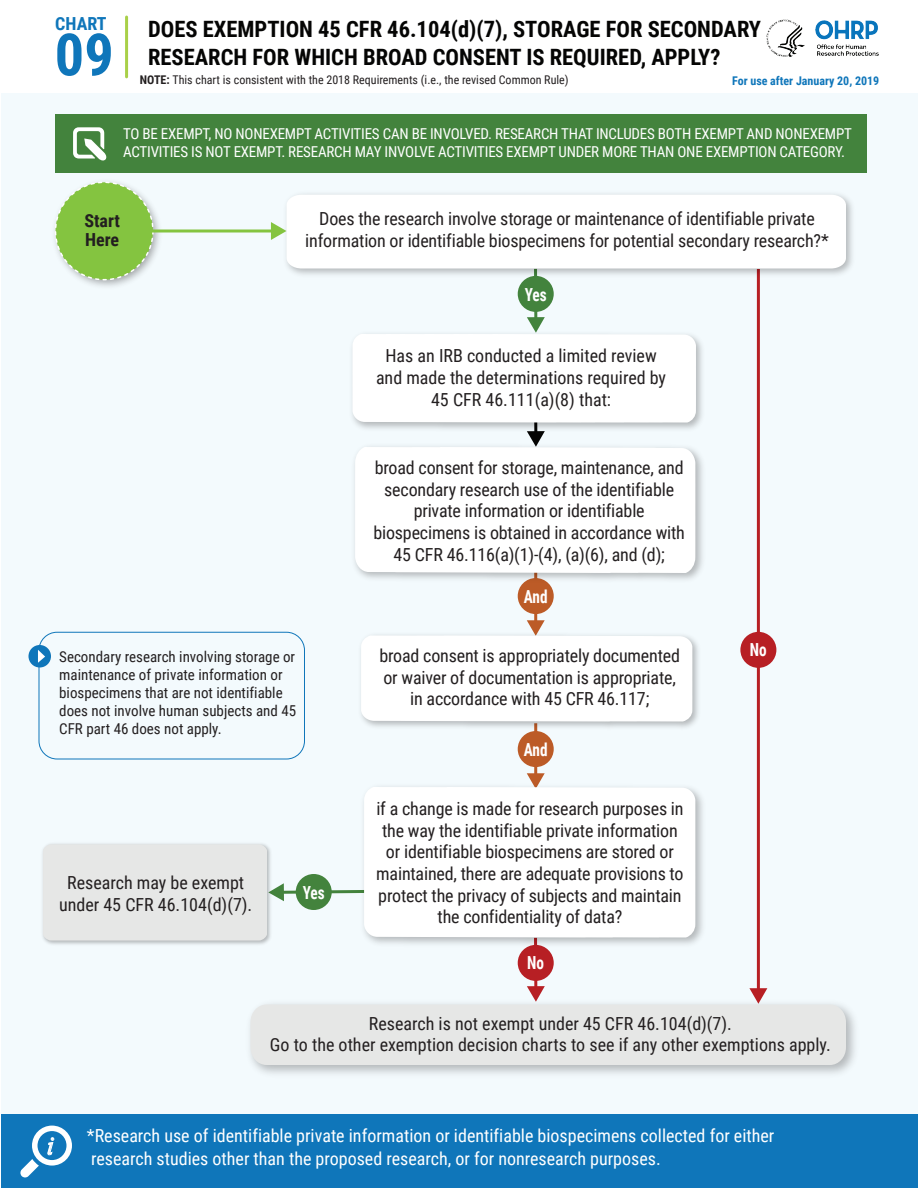
<style>
.page{position:relative;width:918px;height:1188px;background:#fff}
.page>*{position:absolute;margin:0;border:0;box-sizing:border-box;transform-origin:0 0}
.t1{font:700 58.5px "Roboto Condensed";color:#0f76ba}
.t2{font:italic 25.2px "Amasis MT Std";color:#fff}
.t3{font:700 22.5px/28.2px "Roboto Condensed";color:#050504}
.t4{font:18px/21.8px "Roboto Condensed";letter-spacing:-.01em;color:#231f20;text-align:center}
.t5{font:18px/22.5px "Roboto Condensed";color:#fff}
.t6{font:700 18px "Roboto Condensed";color:#fff;scale:.85 1}
.t7{font:700 18px/18.8px "Roboto Condensed";color:#231f20}
.t8{font:700 18px "Roboto Condensed";color:#0f76ba}
.t9{font:15px/18px "Roboto Condensed";letter-spacing:-.015em;color:#fff}
.t10{font:15px/18px "Roboto Condensed";color:#231f20}
.t11{font:12px "Roboto Condensed";color:#231f20}
.t12{font:700 12px "Roboto Condensed";color:#0f76ba}
.s1{font-weight:700}
</style>
<div class="page">
<div style="left:1px;top:94px;width:917px;height:1094px;background:#f3fafd"></div>
<img style="left:54px;top:182px;width:112px;height:105px">
<div style="left:56px;top:182px;width:97px;height:98px;background:#84c440;border-radius:50%"></div>
<div style="left:55px;top:182px;width:99px;height:98px;border:2px dashed #fff;border-radius:50%"></div>
<hr style="left:125px;top:17px;width:3px;height:60px;background:#a9d049">
<div style="left:56px;top:114px;width:811px;height:58px;background:#43833d"></div>
<svg style="left:73px;top:127px;width:34px;height:34px"></svg>
<div style="left:1px;top:1114px;width:917px;height:74px;background:#0f76ba"></div>
<svg style="left:20px;top:1126px;width:52px;height:52px"></svg>
<hr style="left:534px;top:269px;width:3px;height:51px;background:#43833d">
<div style="left:519px;top:277px;width:33px;height:33px;background:#43833d;border-radius:50%"></div>
<div style="left:518px;top:276px;width:36px;height:36px;border:3px solid #43833d;border-radius:50%"></div>
<hr style="left:534px;top:938px;width:3px;height:51px;background:#b71f24">
<div style="left:519px;top:946px;width:33px;height:33px;background:#b71f24;border-radius:50%"></div>
<div style="left:518px;top:945px;width:36px;height:36px;border:3px solid #b71f24;border-radius:50%"></div>
<hr style="left:757px;top:269px;width:3px;height:722px;background:#b71f24">
<svg style="left:250px;top:986px;width:596px;height:79px"></svg>
<div style="left:742px;top:633px;width:33px;height:33px;background:#b71f24;border-radius:50%"></div>
<div style="left:740px;top:632px;width:36px;height:36px;border:3px solid #b71f24;border-radius:50%"></div>
<svg style="left:43px;top:844px;width:314px;height:97px"></svg>
<hr style="left:534px;top:570px;width:3px;height:53px;background:#bc5b27">
<div style="left:519px;top:580px;width:33px;height:33px;background:#bc5b27;border-radius:50%"></div>
<div style="left:518px;top:578px;width:36px;height:36px;border:3px solid #bc5b27;border-radius:50%"></div>
<hr style="left:534px;top:723px;width:3px;height:53px;background:#bc5b27">
<svg style="left:527px;top:773px;width:18px;height:7px"></svg>
<div style="left:519px;top:733px;width:33px;height:33px;background:#bc5b27;border-radius:50%"></div>
<div style="left:518px;top:731px;width:36px;height:36px;border:3px solid #bc5b27;border-radius:50%"></div>
<img style="left:356px;top:338px;width:346px;height:93px">
<svg style="left:352px;top:317px;width:344px;height:106px"></svg>
<img style="left:354px;top:451px;width:349px;height:135px">
<svg style="left:355px;top:431px;width:340px;height:142px"></svg>
<img style="left:365px;top:639px;width:333px;height:93px">
<svg style="left:361px;top:620px;width:331px;height:101px"></svg>
<img style="left:357px;top:780px;width:346px;height:171px">
<div style="left:364px;top:787px;width:331px;height:151px;background:#fff"></div>
<img style="left:289px;top:194px;width:563px;height:87px">
<hr style="left:148px;top:230px;width:126px;height:2px;background:#84c440">
<div style="left:271px;top:195px;width:575px;height:73px;background:#fff"></div>
<div style="left:39px;top:632px;width:266px;height:127px;border:1px solid #0f76ba;border-radius:18px"></div>
<div style="left:28px;top:645px;width:23px;height:23px;background:#0f76ba;border-radius:50%"></div>
<svg style="left:38px;top:650px;width:7px;height:13px"></svg>
<img style="left:766px;top:19px;width:113px;height:38px">
<h2 class="t8" style="left:55px;top:11px;width:53px">CHART</h2>
<h2 class="t1" style="left:55px;top:14px;width:61px">09</h2>
<h2 class="t3" style="left:148px;top:14px;width:615px">DOES EXEMPTION 45 CFR 46.104(d)(7), STORAGE FOR SECONDARY<br>RESEARCH FOR WHICH BROAD CONSENT IS REQUIRED, APPLY?</h2>
<p class="t11" style="left:140px;top:71px;width:430px"><span class="s1">NOTE:</span> This chart is consistent with the 2018 Requirements (i.e., the revised Common Rule)</p>
<p class="t12" style="left:732px;top:72px;width:149px">For use after January 20, 2019</p>
<p class="t9" style="left:123px;top:124px;width:730px">TO BE EXEMPT, NO NONEXEMPT ACTIVITIES CAN BE INVOLVED. RESEARCH THAT INCLUDES BOTH EXEMPT AND NONEXEMPT<br>ACTIVITIES IS NOT EXEMPT. RESEARCH MAY INVOLVE ACTIVITIES EXEMPT UNDER MORE THAN ONE EXEMPTION CATEGORY.</p>
<p class="t7" style="left:84px;top:210px;width:37px">Start<br>Here</p>
<p class="t4" style="left:305px;top:207px;width:525px">Does the research involve storage or maintenance of identifiable private information or identifiable biospecimens for potential secondary research?*</p>
<p class="t6" style="left:525px;top:282px;width:27px">Yes</p>
<p class="t4" style="left:376px;top:344px;width:292px">Has an IRB conducted a limited review and made the determinations required by<br>45 CFR 46.111(a)(8) that:</p>
<p class="t10" style="left:59px;top:647px;width:238px">Secondary research involving storage or maintenance of private information or biospecimens that are not identifiable does not involve human subjects and 45<br>CFR part 46 does not apply.</p>
<p class="t4" style="left:59px;top:871px;width:195px">Research may be exempt under 45 CFR 46.104(d)(7).</p>
<p class="t6" style="left:303px;top:880px;width:27px">Yes</p>
<p class="t4" style="left:373px;top:456px;width:313px">broad consent for storage, maintenance, and secondary research use of the identifiable private information or identifiable biospecimens is obtained in accordance with 45 CFR 46.116(a)(1)-(4), (a)(6), and (d);</p>
<p class="t6" style="left:524px;top:584px;width:30px">And</p>
<p class="t4" style="left:379px;top:644px;width:302px">broad consent is appropriately documented or waiver of documentation is appropriate, in accordance with 45 CFR 46.117;</p>
<p class="t6" style="left:524px;top:737px;width:30px">And</p>
<p class="t4" style="left:376px;top:797px;width:309px">if a change is made for research purposes in the way the identifiable private information or identifiable biospecimens are stored or maintained, there are adequate provisions to protect the privacy of subjects and maintain the confidentiality of data?</p>
<p class="t6" style="left:527px;top:950px;width:21px">No</p>
<p class="t6" style="left:750px;top:637px;width:21px">No</p>
<h2 class="t2" style="left:47px;top:1132px;width:8px">i</h2>
<p class="t4" style="left:270px;top:1012px;width:562px">Research is not exempt under 45 CFR 46.104(d)(7).<br>Go to the other exemption decision charts to see if any other exemptions apply.</p>
<p class="t5" style="left:87px;top:1124px;width:689px">*Research use of identifiable private information or identifiable biospecimens collected for either research studies other than the proposed research, or for nonresearch purposes.</p>
</div>
